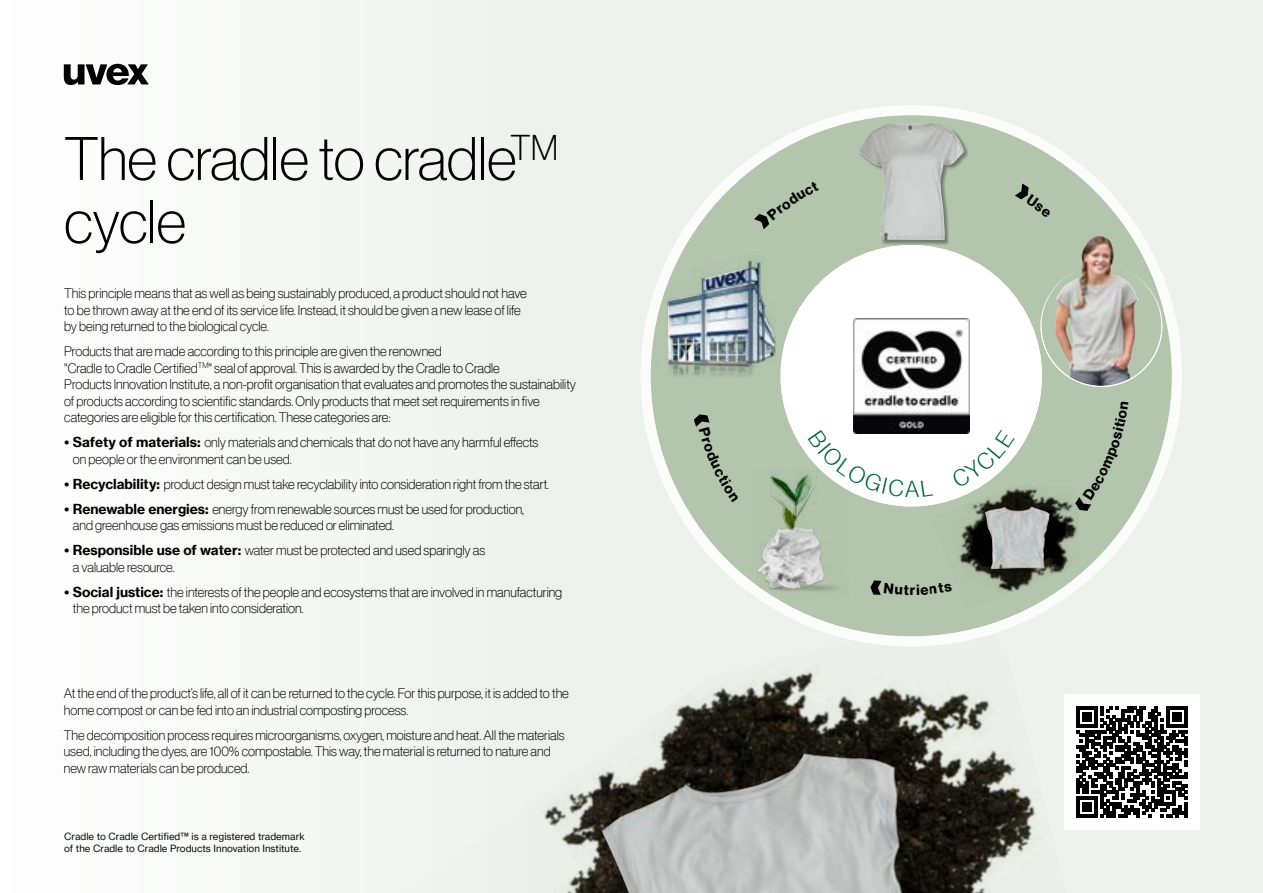
<style>
.page{position:relative;width:1263px;height:893px;background:#fff}
.page>*{position:absolute;margin:0;border:0;box-sizing:border-box;transform-origin:0 0}
.t1{font:60px/63px "N Haas Grotesk DS Pro 35 X Lt";color:#000}
.t2{font:14.4px "N Haas Grotesk DS Pro 75 Bd";color:#000}
.t3{font:13.5px/16.5px "N Haas Grotesk DS Pro 35 X Lt";color:#000}
.t4{font:9.75px/12px "N Haas Grotesk TX Pro 55 Rg";color:#0a1110}
.s1{font-family:"N Haas Grotesk TX Pro 75 Bd"}
</style>
<div class="page">
<div style="left:0;top:0;width:1263px;height:893px;background:linear-gradient(to right,#f9faf8,#e9efe8)"></div>
<img style="left:541px;top:609px;width:532px;height:284px">
<img style="left:588px;top:744px;width:399px;height:149px">
<img style="left:602px;top:753px;width:300px;height:140px">
<svg style="left:64px;top:64px;width:85px;height:21px"></svg>
<div style="left:651px;top:115px;width:521px;height:521px;background:#b4c5ad;border-radius:50%"></div>
<div style="left:1064px;top:694px;width:135px;height:135px;background:#fff"></div>
<svg style="left:1076px;top:706px;width:111px;height:111px"></svg>
<hr style="left:1184px;top:802px;width:3px;height:15px;background:#000">
<svg style="left:780px;top:245px;width:262px;height:261px;fill:#fff"></svg>
<img style="left:1055px;top:236px;width:83px;height:150px">
<img style="left:749px;top:473px;width:90px;height:124px">
<img style="left:768px;top:474px;width:39px;height:56px">
<img style="left:655px;top:255px;width:130px;height:123px">
<img style="left:668px;top:260px;width:106px;height:105px">
<div style="left:859px;top:124px;width:109px;height:121px;background:#000;opacity:.37"></div>
<img style="left:858px;top:123px;width:106px;height:117px">
<img style="left:931px;top:485px;width:148px;height:124px">
<img style="left:985px;top:506px;width:60px;height:63px">
<svg style="left:1075px;top:485px;width:16px;height:26px"></svg>
<svg style="left:870px;top:580px;width:12px;height:15px"></svg>
<svg style="left:931px;top:583px;width:21px;height:12px"></svg>
<svg style="left:694px;top:414px;width:16px;height:13px"></svg>
<svg style="left:754px;top:214px;width:16px;height:15px"></svg>
<svg style="left:1015px;top:183px;width:14px;height:17px"></svg>
<svg style="left:808px;top:430px;width:125px;height:67px"></svg>
<svg style="left:942px;top:430px;width:73px;height:62px"></svg>
<h1 class="t1" style="left:64px;top:127px;width:495px">The cradle to cradle<sup>TM </sup>cycle</h1>
<p class="t3" style="left:64px;top:285px;width:464px">This principle means that as well as being sustainably produced, a product should not have to be thrown away at the end of its service life. Instead, it should be given a new lease of life by being returned to the biological cycle.</p>
<p class="t3" style="left:64px;top:343px;width:513px">Products that are made according to this principle are given the renowned<br>"Cradle to Cradle Certified<sup>TM</sup>" seal of approval. This is awarded by the Cradle to Cradle<br>Products Innovation Institute, a non-profit organisation that evaluates and promotes the sustainability of products according to scientific standards. Only products that meet set requirements in five categories are eligible for this certification. These categories are:</p>
<p class="t3" style="left:73px;top:434px;width:467px;text-indent:-9px"><span class="s1">• Safety of materials:</span> only materials and chemicals that do not have any harmful effects on people or the environment can be used.</p>
<p class="t3" style="left:64px;top:476px;width:486px"><span class="s1">• Recyclability:</span> product design must take recyclability into consideration right from the start.</p>
<p class="t3" style="left:73px;top:501px;width:453px;text-indent:-9px"><span class="s1">• Renewable energies:</span> energy from renewable sources must be used for production, and greenhouse gas emissions must be reduced or eliminated.</p>
<p class="t3" style="left:73px;top:542px;width:414px;text-indent:-9px"><span class="s1">• Responsible use of water:</span> water must be protected and used sparingly as a valuable resource.</p>
<p class="t3" style="left:73px;top:584px;width:491px;text-indent:-9px"><span class="s1">• Social justice:</span> the interests of the people and ecosystems that are involved in manufacturing the product must be taken into consideration.</p>
<p class="t3" style="left:64px;top:685px;width:507px">At the end of the product’s life, all of it can be returned to the cycle. For this purpose, it is added to the home compost or can be fed into an industrial composting process.</p>
<p class="t3" style="left:64px;top:727px;width:502px">The decomposition process requires microorganisms, oxygen, moisture and heat. All the materials used, including the dyes, are 100% compostable. This way, the material is returned to nature and new raw materials can be produced.</p>
<p class="t4" style="left:64px;top:830px;width:242px">Cradle to Cradle Certified™ is a registered trademark of the Cradle to Cradle Products Innovation Institute.</p>
<p class="t2" style="left:910px;top:581px;width:7px">r</p>
</div>
